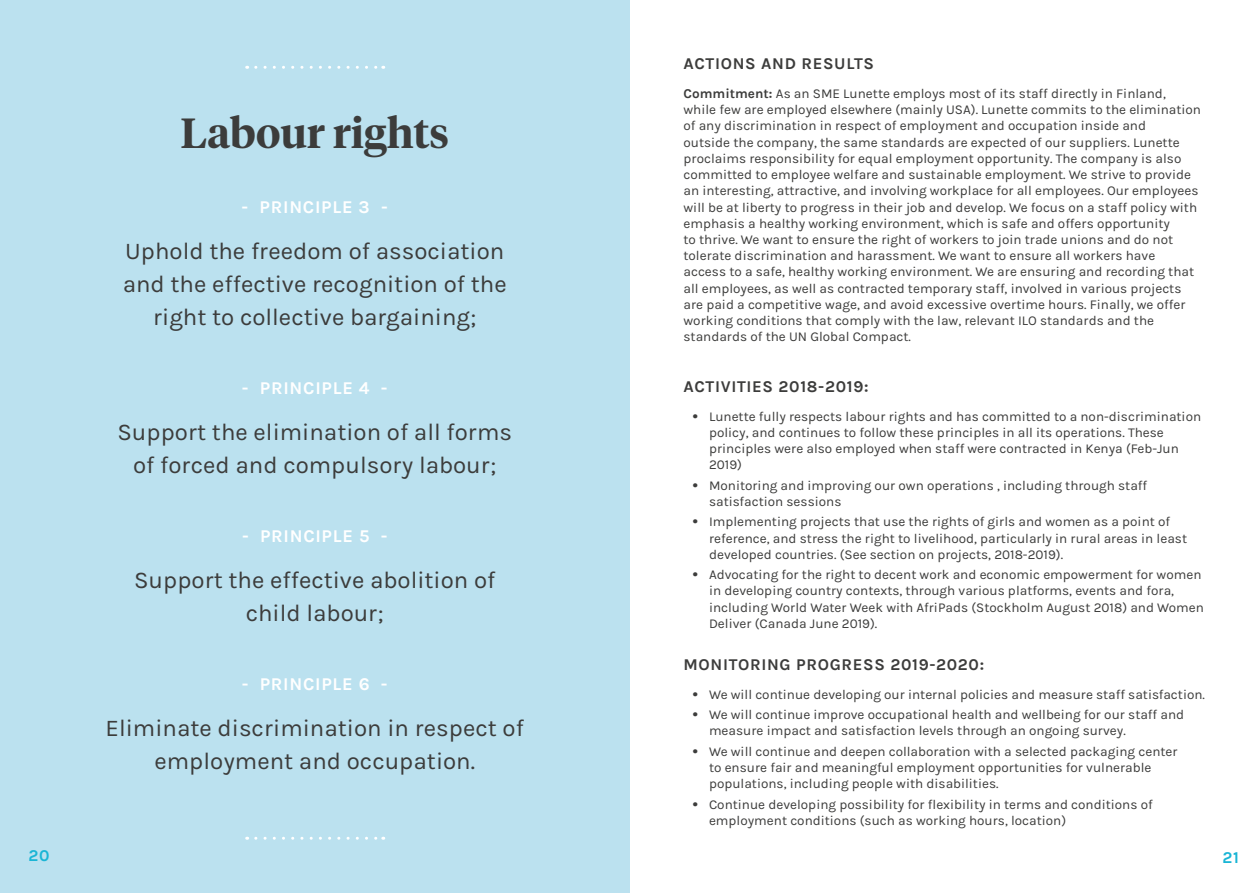
<style>
.page{position:relative;width:1259px;height:893px;background:#fff}
.page>*{position:absolute;margin:0;border:0;box-sizing:border-box;transform-origin:0 0}
.t1{font:600 42px "Tiempos Headline";color:#3c3c3b}
.t2{font:36px "Karla";color:#3c3c3b}
.t3{font:24px/33px "Karla";color:#3c3c3b;text-align:center}
.t4{font:700 18px "Karla";letter-spacing:.04em;color:#fff}
.t5{font:700 16.5px "Karla";letter-spacing:.04em;color:#3c3c3b}
.t6{font:700 16.5px "Karla";color:#1ab5d5}
.t7{font:13.5px/16.2px "Karla";color:#3c3c3b}
.s1{font-weight:700}
</style>
<div class="page">
<div style="left:0;top:0;width:629px;height:893px;background:#bbe1ef"></div>
<svg style="left:256px;top:66px;width:128px;height:3px"></svg>
<svg style="left:256px;top:837px;width:128px;height:3px"></svg>
<h1 class="t1" style="left:180px;top:104px;width:270px">Labour rights</h1>
<h3 class="t4" style="left:242px;top:196px;width:148px">- PRINCIPLE 3 -</h3>
<h3 class="t3" style="left:123px;top:234px;width:385px">Uphold the freedom of association and the effective recognition of the right to collective bargaining;</h3>
<h3 class="t4" style="left:242px;top:377px;width:147px">- PRINCIPLE 4 -</h3>
<h3 class="t3" style="left:117px;top:416px;width:396px">Support the elimination of all forms of forced and compulsory labour;</h3>
<h3 class="t4" style="left:242px;top:526px;width:147px">- PRINCIPLE 5 -</h3>
<h3 class="t3" style="left:134px;top:564px;width:363px">Support the effective abolition of child labour;</h3>
<h3 class="t4" style="left:242px;top:674px;width:147px">- PRINCIPLE 6 -</h3>
<h3 class="t3" style="left:105px;top:712px;width:420px">Eliminate discrimination in respect of employment and occupation.</h3>
<p class="t5" style="left:683px;top:54px;width:192px">ACTIONS AND RESULTS</p>
<p class="t7" style="left:683px;top:86px;width:519px"><span class="s1">Commitment:</span> As an SME Lunette employs most of its staff directly in Finland, while few are employed elsewhere (mainly USA). Lunette commits to the elimination of any discrimination in respect of employment and occupation inside and<br>outside the company, the same standards are expected of our suppliers. Lunette proclaims responsibility for equal employment opportunity. The company is also committed to employee welfare and sustainable employment. We strive to provide an interesting, attractive, and involving workplace for all employees. Our employees will be at liberty to progress in their job and develop. We focus on a staff policy with emphasis a healthy working environment, which is safe and offers opportunity<br>to thrive. We want to ensure the right of workers to join trade unions and do not tolerate discrimination and harassment. We want to ensure all workers have access to a safe, healthy working environment. We are ensuring and recording that all employees, as well as contracted temporary staff, involved in various projects are paid a competitive wage, and avoid excessive overtime hours. Finally, we offer working conditions that comply with the law, relevant ILO standards and the standards of the UN Global Compact.</p>
<p class="t5" style="left:683px;top:377px;width:186px">ACTIVITIES 2018-2019:</p>
<h2 class="t2" style="left:692px;top:386px;width:8px">.</h2>
<p class="t7" style="left:709px;top:408px;width:493px">Lunette fully respects labour rights and has committed to a non-discrimination policy, and continues to follow these principles in all its operations. These principles were also employed when staff were contracted in Kenya (Feb-Jun 2019)</p>
<h2 class="t2" style="left:692px;top:455px;width:8px">.</h2>
<p class="t7" style="left:709px;top:477px;width:440px">Monitoring and improving our own operations , including through staff satisfaction sessions</p>
<h2 class="t2" style="left:692px;top:492px;width:8px">.</h2>
<p class="t7" style="left:709px;top:514px;width:479px">Implementing projects that use the rights of girls and women as a point of reference, and stress the right to livelihood, particularly in rural areas in least developed countries. (See section on projects, 2018-2019).</p>
<h2 class="t2" style="left:692px;top:545px;width:8px">.</h2>
<p class="t7" style="left:709px;top:567px;width:496px">Advocating for the right to decent work and economic empowerment for women in developing country contexts, through various platforms, events and fora, including World Water Week with AfriPads (Stockholm August 2018) and Women Deliver (Canada June 2019).</p>
<p class="t5" style="left:683px;top:655px;width:302px">MONITORING PROGRESS 2019-2020:</p>
<h2 class="t2" style="left:692px;top:664px;width:8px">.</h2>
<p class="t7" style="left:709px;top:686px;width:497px">We will continue developing our internal policies and measure staff satisfaction.</p>
<h2 class="t2" style="left:692px;top:685px;width:8px">.</h2>
<p class="t7" style="left:709px;top:707px;width:476px">We will continue improve occupational health and wellbeing for our staff and measure impact and satisfaction levels through an ongoing survey.</p>
<h2 class="t2" style="left:692px;top:721px;width:8px">.</h2>
<p class="t7" style="left:709px;top:743px;width:470px">We will continue and deepen collaboration with a selected packaging center to ensure fair and meaningful employment opportunities for vulnerable populations, including people with disabilities.</p>
<h2 class="t2" style="left:692px;top:774px;width:8px">.</h2>
<p class="t7" style="left:709px;top:796px;width:445px">Continue developing possibility for flexibility in terms and conditions of employment conditions (such as working hours, location)</p>
<p class="t6" style="left:28px;top:846px;width:23px">20</p>
<p class="t6" style="left:1222px;top:847px;width:18px">21</p>
</div>
